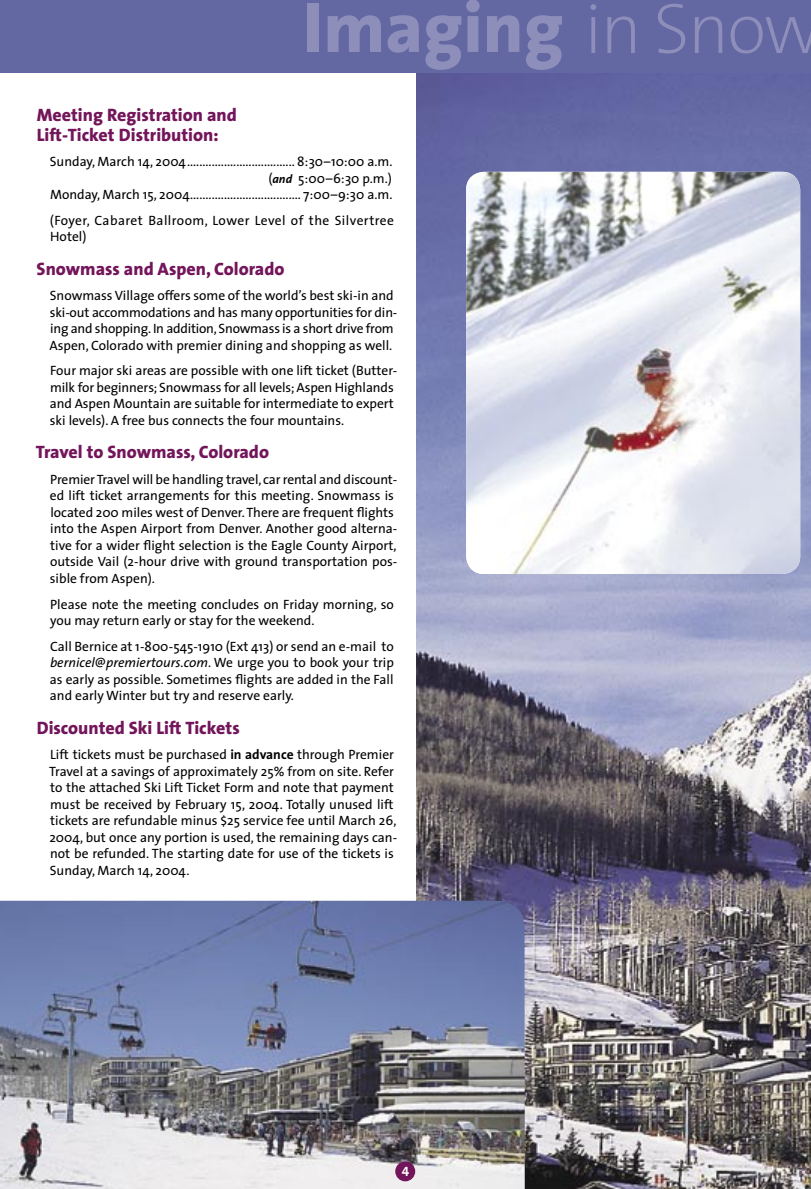
<style>
.page{position:relative;width:811px;height:1189px;background:#fff}
.page>*{position:absolute;margin:0;border:0;box-sizing:border-box;transform-origin:0 0}
.t1{font:800 72px "The Sans";color:#8e8ebb}
.t2{font:800 18px/19.5px "The Sans";color:#73155a}
.t3{font:13.5px/16.5px "The Sans";color:#000}
.t4{font:13.5px/16.5px "The Sans";letter-spacing:.03em;color:#000}
.t5{font:13.5px "The Sans Bold Caps";color:#fff}
.s1{font-weight:200}
.s2{font-weight:700;font-style:italic;font-size:12px}
.s3{font-style:italic}
.s4{font-weight:700}
</style>
<div class="page">
<img style="left:416px;top:72px;width:394px;height:1116px">
<div style="left:0;top:0;width:810px;height:72px;background:#6367a2"></div>
<img style="left:0;top:900px;width:524px;height:288px">
<img style="left:466px;top:172px;width:333px;height:402px">
<div style="left:396px;top:1161px;width:18px;height:19px;background:#73155a;border-radius:50%"></div>
<div style="left:395px;top:1160px;width:20px;height:20px;border:2px solid #73155a;border-radius:50%"></div>
<h1 class="t1" style="left:303px;top:-33px;width:518px">Imaging <span class="s1">in Snow</span></h1>
<h2 class="t2" style="left:37px;top:105px;width:201px">Meeting Registration and<br>Lift-Ticket Distribution:</h2>
<p class="t3" style="left:50px;top:153px;width:344px;text-align:right">Sunday, March 14, 2004................................... 8:30–10:00 a.m. (<span class="s2">and</span> 5:00–6:30 p.m.)<br>Monday, March 15, 2004.................................... 7:00–9:30 a.m.</p>
<p class="t4" style="left:50px;top:211px;width:345px">(Foyer, Cabaret Ballroom, Lower Level of the Silvertree<br>Hotel)</p>
<h2 class="t2" style="left:37px;top:258px;width:249px">Snowmass and Aspen, Colorado</h2>
<p class="t3" style="left:49px;top:287px;width:349px">Snowmass Village offers some of the world’s best ski-in and ski-out accommodations and has many opportunities for din&shy;ing and shopping. In addition, Snowmass is a short drive from Aspen, Colorado with premier dining and shopping as well.</p>
<p class="t3" style="left:50px;top:362px;width:348px">Four major ski areas are possible with one lift ticket (Butter&shy;milk for beginners; Snowmass for all levels; Aspen Highlands and Aspen Mountain are suitable for intermediate to expert ski levels). A free bus connects the four mountains.</p>
<h2 class="t2" style="left:36px;top:441px;width:234px">Travel to Snowmass, Colorado</h2>
<p class="t3" style="left:50px;top:470px;width:348px">Premier Travel will be handling travel, car rental and discount&shy;ed lift ticket arrangements for this meeting. Snowmass is located 200 miles west of Denver. There are frequent flights into the Aspen Airport from Denver. Another good alterna&shy;tive for a wider flight selection is the Eagle County Airport, outside Vail (2-hour drive with ground transportation pos&shy;sible from Aspen).</p>
<p class="t3" style="left:50px;top:595px;width:345px">Please note the meeting concludes on Friday morning, so you may return early or stay for the weekend.</p>
<p class="t3" style="left:50px;top:637px;width:345px;text-align:justify">Call Bernice at 1-800-545-1910 (Ext 413) or send an e-mail to <span class="s3">bernicel@premiertours.com</span>. We urge you to book your trip as early as possible. Sometimes flights are added in the Fall and early Winter but try and reserve early.</p>
<h2 class="t2" style="left:37px;top:717px;width:204px">Discounted Ski Lift Tickets</h2>
<p class="t3" style="left:49px;top:745px;width:349px">Lift tickets must be purchased <span class="s4">in advance</span> through Premier Travel at a savings of approximately 25% from on site. Refer to the attached Ski Lift Ticket Form and note that payment must be received by February 15, 2004. Totally unused lift tickets are refundable minus $25 service fee until March 26, 2004, but once any portion is used, the remaining days can&shy;not be refunded. The starting date for use of the tickets is Sunday, March 14, 2004.</p>
<p class="t5" style="left:401px;top:1159px;width:9px">4</p>
</div>
